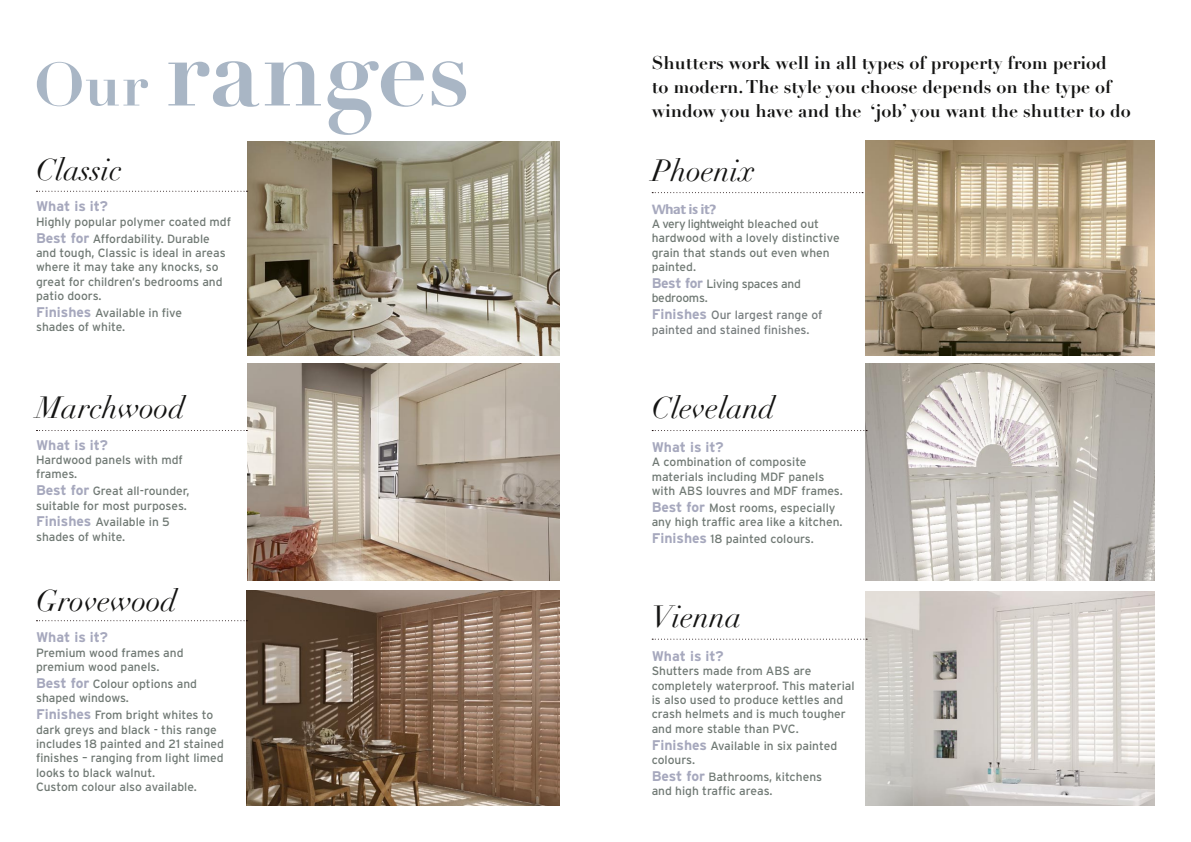
<style>
.page{position:relative;width:1191px;height:842px;background:#fff}
.page>*{position:absolute;margin:0;border:0;box-sizing:border-box;transform-origin:0 0}
.t1{font:700 100px "Didot";color:#a9b6c5}
.t2{font:italic 30px "Didot";color:#141413}
.t3{font:700 18px "Didot";color:#141413}
.t4{font:700 14px "Interstate";color:#a6a8bd}
.t5{font:700 14px "Interstate";color:#a7a9be}
.t6{font:700 14px "Praxis";letter-spacing:-.04em;color:#a6a8bd}
.t7{font:12px/14.4px "Interstate";color:#707974}
.t8{font:12px/14.4px "Interstate";color:#777d7e}
.t9{font:12px/14.4px "Interstate";letter-spacing:-.02em;color:#707974}
.s1{font-size:60px}
.s2{font-weight:700;font-size:14px;color:#a6a8bd}
</style>
<div class="page">
<img style="left:865px;top:591px;width:290px;height:215px">
<img style="left:866px;top:364px;width:289px;height:216px">
<img style="left:247px;top:142px;width:312px;height:214px">
<img style="left:247px;top:364px;width:312px;height:216px">
<img style="left:247px;top:591px;width:312px;height:215px">
<svg style="left:36px;top:191px;width:211px;height:1px"></svg>
<svg style="left:36px;top:430px;width:211px;height:1px"></svg>
<svg style="left:36px;top:620px;width:211px;height:1px"></svg>
<svg style="left:652px;top:192px;width:211px;height:1px"></svg>
<svg style="left:652px;top:430px;width:215px;height:1px"></svg>
<svg style="left:652px;top:639px;width:215px;height:1px"></svg>
<img style="left:866px;top:141px;width:289px;height:214px">
<p class="t1" style="left:34px;top:9px;width:437px"><span class="s1">Our</span> ranges</p>
<p class="t2" style="left:36px;top:151px;width:87px">Classic</p>
<p class="t4" style="left:36px;top:199px;width:74px">What is it?</p>
<p class="t7" style="left:36px;top:214px;width:196px">Highly popular polymer coated mdf</p>
<p class="t7" style="left:36px;top:231px;width:191px"><span class="s2">Best for</span> Affordability. Durable and tough, Classic is ideal in areas where it may take any knocks, so great for children’s bedrooms and patio doors.</p>
<p class="t7" style="left:36px;top:305px;width:148px"><span class="s2">Finishes</span> Available in five</p>
<p class="t7" style="left:36px;top:320px;width:91px">shades of white.</p>
<p class="t2" style="left:36px;top:389px;width:150px">Marchwood</p>
<p class="t5" style="left:36px;top:437px;width:74px">What is it?</p>
<p class="t7" style="left:36px;top:452px;width:148px">Hardwood panels with mdf frames.</p>
<p class="t7" style="left:36px;top:484px;width:155px"><span class="s2">Best for</span> Great all-rounder, suitable for most purposes.</p>
<p class="t7" style="left:36px;top:515px;width:135px"><span class="s2">Finishes</span> Available in 5</p>
<p class="t7" style="left:36px;top:529px;width:91px">shades of white.</p>
<p class="t2" style="left:36px;top:582px;width:142px">Grovewood</p>
<p class="t4" style="left:36px;top:630px;width:74px">What is it?</p>
<p class="t7" style="left:36px;top:645px;width:149px">Premium wood frames and premium wood panels.</p>
<p class="t7" style="left:36px;top:676px;width:163px"><span class="s2">Best for</span> Colour options and shaped windows.</p>
<p class="t7" style="left:36px;top:708px;width:190px"><span class="s2">Finishes</span> From bright whites to dark greys and black - this range includes 18 painted and 21 stained finishes – ranging from light limed looks to black walnut.</p>
<p class="t7" style="left:36px;top:780px;width:162px">Custom colour also available.</p>
<p class="t3" style="left:651px;top:51px;width:457px">Shutters work well in all types of property from period</p>
<p class="t3" style="left:651px;top:75px;width:461px">to modern. The style you choose depends on the type of</p>
<p class="t3" style="left:651px;top:99px;width:481px">window you have and the ‘job’ you want the shutter to do</p>
<p class="t2" style="left:651px;top:152px;width:105px">Phoenix</p>
<p class="t6" style="left:651px;top:201px;width:66px">What is it?</p>
<p class="t7" style="left:651px;top:216px;width:190px">A very lightweight bleached out hardwood with a lovely distinctive grain that stands out even when painted.</p>
<p class="t9" style="left:651px;top:276px;width:151px"><span class="s2">Best for</span> Living spaces and bedrooms.</p>
<p class="t8" style="left:651px;top:308px;width:172px"><span class="s2">Finishes</span> Our largest range of painted and stained finishes.</p>
<p class="t2" style="left:651px;top:389px;width:125px">Cleveland</p>
<p class="t4" style="left:651px;top:439px;width:74px">What is it?</p>
<p class="t7" style="left:651px;top:455px;width:174px">A combination of composite materials including MDF panels</p>
<p class="t7" style="left:651px;top:484px;width:193px">with ABS louvres and MDF frames.</p>
<p class="t7" style="left:651px;top:500px;width:185px"><span class="s2">Best for</span> Most rooms, especially</p>
<p class="t7" style="left:651px;top:515px;width:192px">any high traffic area like a kitchen.</p>
<p class="t7" style="left:651px;top:532px;width:164px"><span class="s2">Finishes</span> 18 painted colours.</p>
<p class="t2" style="left:651px;top:598px;width:91px">Vienna</p>
<p class="t4" style="left:651px;top:648px;width:74px">What is it?</p>
<p class="t7" style="left:651px;top:664px;width:205px">Shutters made from ABS are completely waterproof. This material is also used to produce kettles and crash helmets and is much tougher and more stable than PVC.</p>
<p class="t7" style="left:651px;top:738px;width:187px"><span class="s2">Finishes</span> Available in six painted colours.</p>
<p class="t7" style="left:651px;top:769px;width:172px"><span class="s2">Best for</span> Bathrooms, kitchens</p>
<p class="t7" style="left:651px;top:784px;width:122px">and high traffic areas.</p>
</div>
